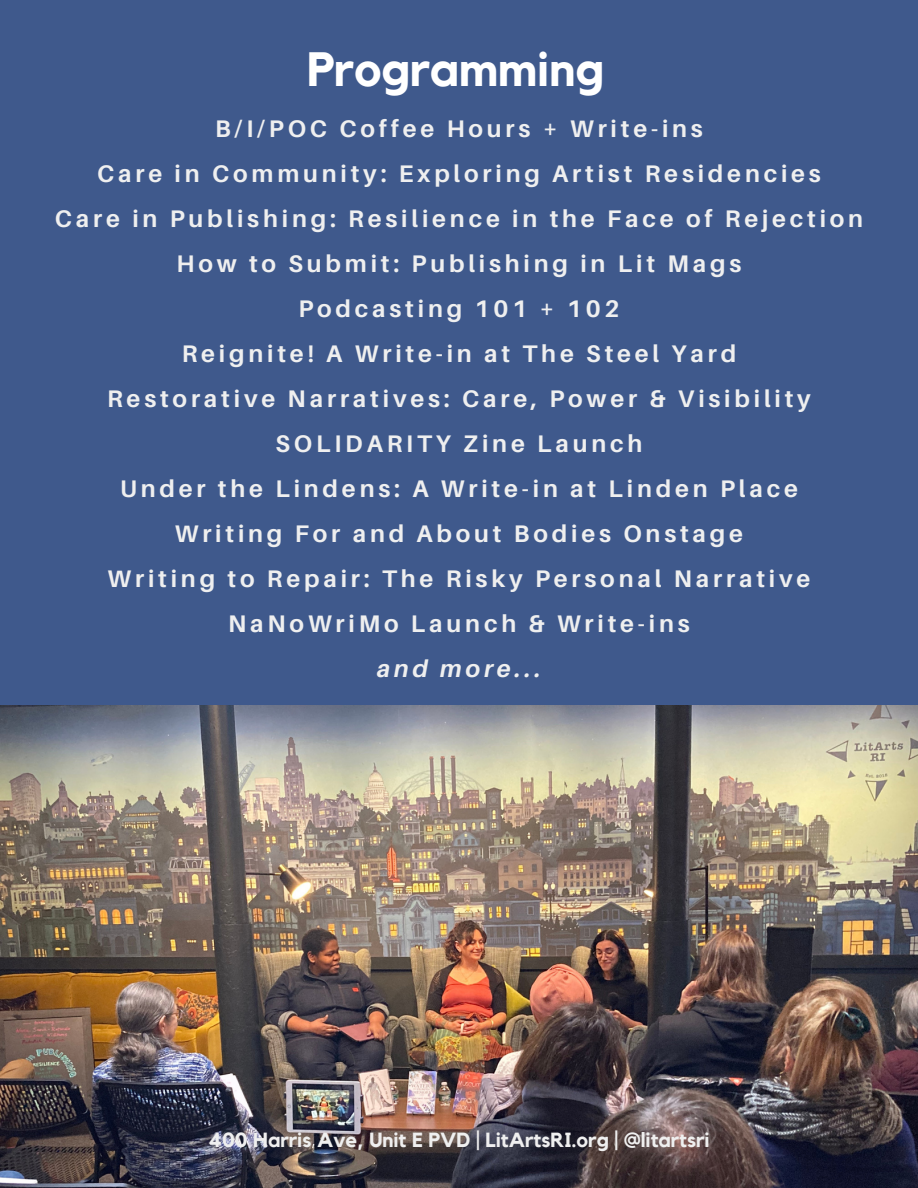
<style>
.page{position:relative;width:918px;height:1188px;background:#3f598c}
.page>*{position:absolute;margin:0;border:0;box-sizing:border-box;transform-origin:0 0}
.t1{font:700 48px "Kollektif";color:#fff}
.t2{font:700 24px/45px "Aileron";letter-spacing:.16em;color:#efefef;text-align:center}
.t3{font:700 20.4px "Kollektif";color:#efefef}
.s1{font-style:italic}
</style>
<div class="page">
<img style="left:0;top:706px;width:918px;height:482px">
<p class="t1" style="left:307px;top:47px;width:298px">Programming</p>
<h2 class="t2" style="left:55px;top:106px;width:810px">B/I/POC Coffee Hours + Write-ins<br>Care in Community: Exploring Artist Residencies<br>Care in Publishing: Resilience in the Face of Rejection How to Submit: Publishing in Lit Mags<br>Podcasting 101 + 102<br>Reignite! A Write-in at The Steel Yard<br>Restorative Narratives: Care, Power &amp; Visibility SOLIDARITY Zine Launch<br>Under the Lindens: A Write-in at Linden Place<br>Writing For and About Bodies Onstage<br>Writing to Repair: The Risky Personal Narrative NaNoWriMo Launch &amp; Write-ins<br><span class="s1">and more...</span></h2>
<p class="t3" style="left:208px;top:1131px;width:503px">400 Harris Ave, Unit E PVD | LitArtsRI.org | @litartsri</p>
</div>
